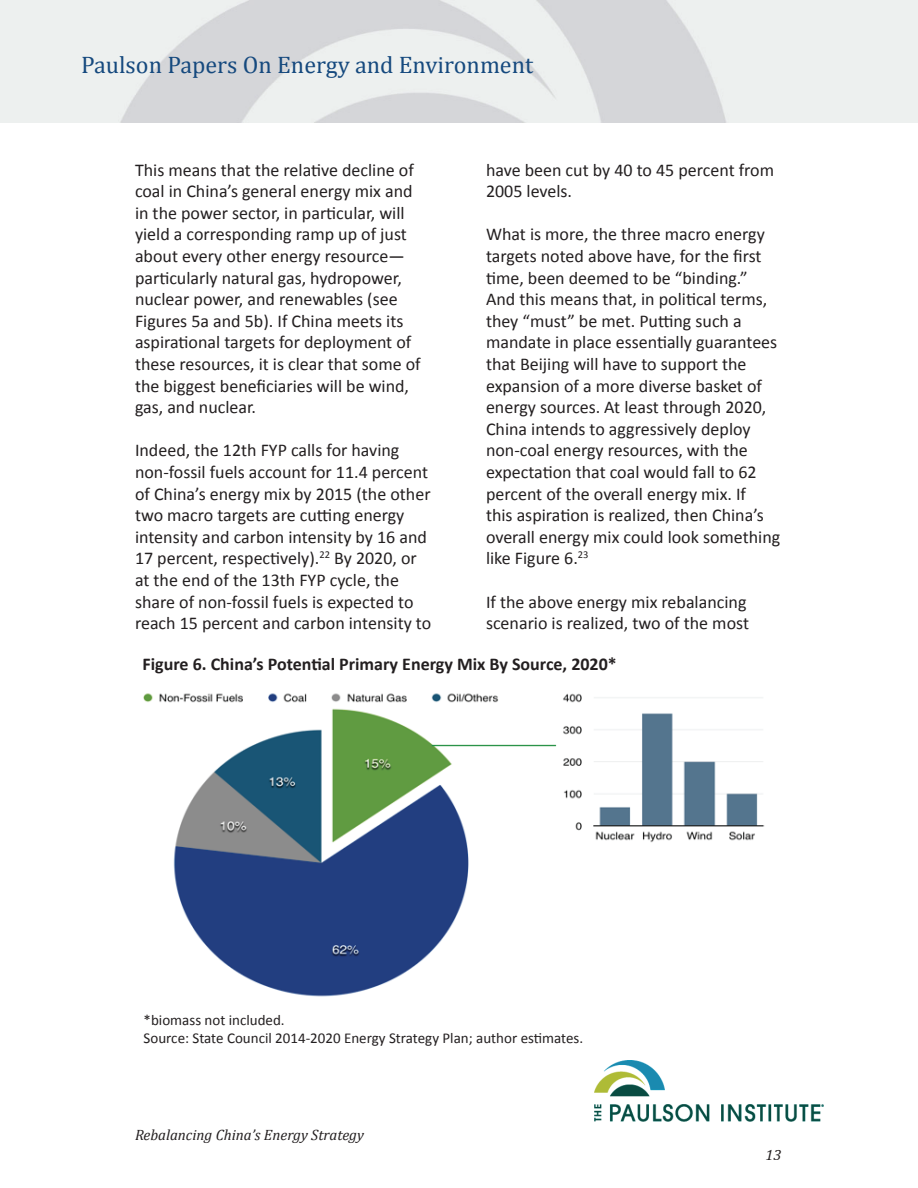
<style>
.page{position:relative;width:918px;height:1188px;background:#fff}
.page>*{position:absolute;margin:0;border:0;box-sizing:border-box;transform-origin:0 0}
.t1{font:24px "Cambria";color:#15497e}
.t2{font:18px/21.6px "Calibri";color:#231f20}
.t3{font:700 18px "Calibri";color:#231f20}
.t4{font:15px/18px "Calibri";color:#231f20}
.t5{font:italic 15px "Cambria";color:#231f20}
</style>
<div class="page">
<img style="left:0;top:0;width:918px;height:123px">
<img style="left:594px;top:1060px;width:230px;height:61px">
<img style="left:144px;top:693px;width:621px;height:304px">
<h1 class="t1" style="left:81px;top:50px;width:454px">Paulson Papers On Energy and Environment</h1>
<p class="t2" style="left:135px;top:159px;width:287px">This means that the relative decline of coal in China’s general energy mix and in the power sector, in particular, will yield a corresponding ramp up of just about every other energy resource— particularly natural gas, hydropower, nuclear power, and renewables (see Figures 5a and 5b). If China meets its aspirational targets for deployment of these resources, it is clear that some of the biggest beneficiaries will be wind, gas, and nuclear.</p>
<p class="t2" style="left:135px;top:440px;width:298px">Indeed, the 12th FYP calls for having non-fossil fuels account for 11.4 percent of China’s energy mix by 2015 (the other two macro targets are cutting energy intensity and carbon intensity by 16 and 17 percent, respectively).<sup>22</sup> By 2020, or at the end of the 13th FYP cycle, the share of non-fossil fuels is expected to reach 15 percent and carbon intensity to</p>
<p class="t2" style="left:486px;top:159px;width:290px">have been cut by 40 to 45 percent from<br>2005 levels.</p>
<p class="t2" style="left:486px;top:224px;width:296px">What is more, the three macro energy targets noted above have, for the first time, been deemed to be “binding.” And this means that, in political terms, they “must” be met. Putting such a mandate in place essentially guarantees that Beijing will have to support the expansion of a more diverse basket of energy sources. At least through 2020, China intends to aggressively deploy non-coal energy resources, with the expectation that coal would fall to 62 percent of the overall energy mix. If<br>this aspiration is realized, then China’s overall energy mix could look something like Figure 6.<sup>23</sup></p>
<p class="t2" style="left:486px;top:591px;width:265px">If the above energy mix rebalancing scenario is realized, two of the most</p>
<p class="t3" style="left:143px;top:653px;width:476px">Figure 6. China’s Potential Primary Energy Mix By Source, 2020*</p>
<p class="t4" style="left:144px;top:1011px;width:441px">*biomass not included.<br>Source: State Council 2014-2020 Energy Strategy Plan; author estimates.</p>
<p class="t5" style="left:135px;top:1124px;width:230px">Rebalancing China’s Energy Strategy</p>
<p class="t5" style="left:766px;top:1144px;width:17px">13</p>
</div>
